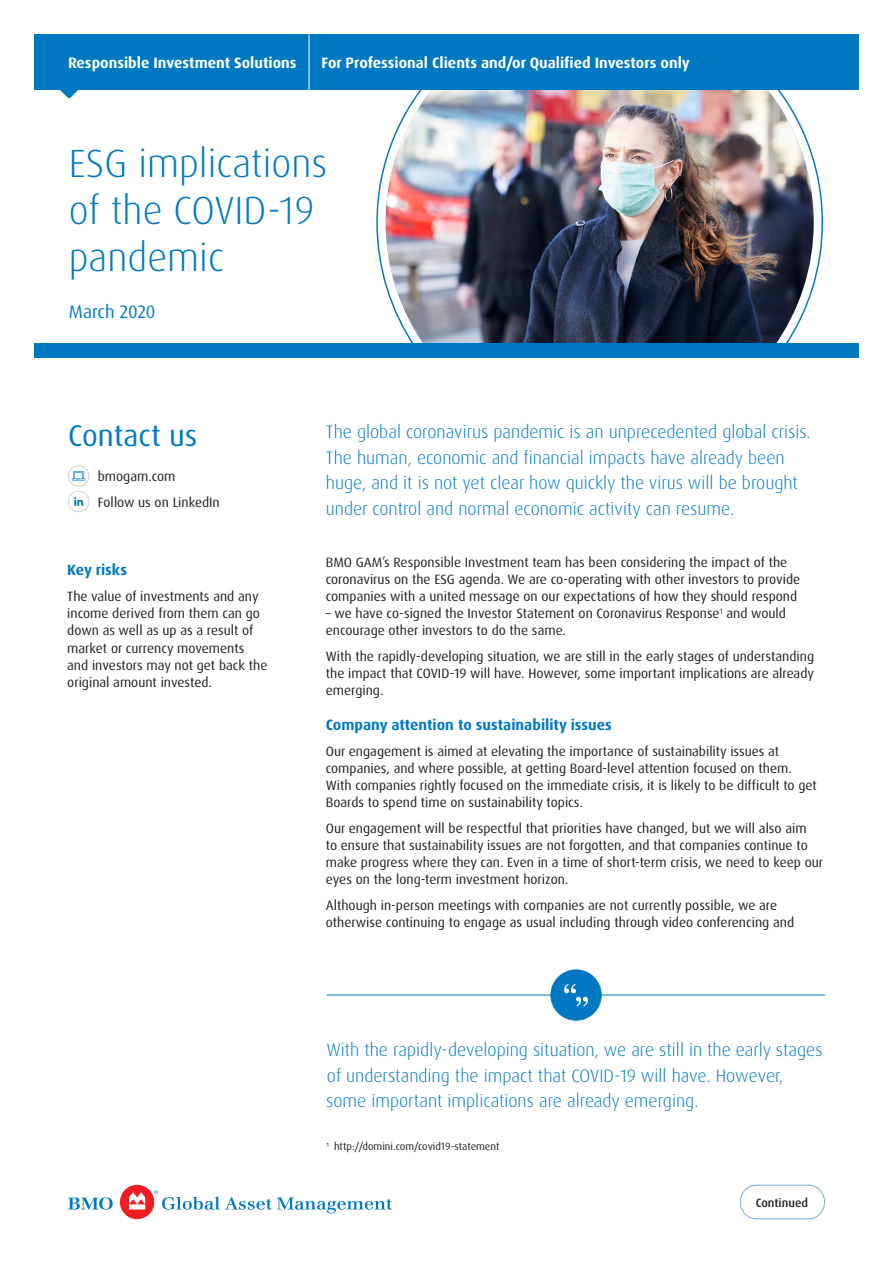
<style>
.page{position:relative;width:893px;height:1263px;background:#fff}
.page>*{position:absolute;margin:0;border:0;box-sizing:border-box;transform-origin:0 0}
.Title_28pt_blue{font:300 39.3px/47.1px "Dax Pro";color:#0079c2}
.Contact_us{font:30px "Dax Pro";color:#0079c2}
.Heading_10pt_blue__2{font:300 18px/25.8px "Dax Pro";color:#0079c2}
.MC_body{font:300 18px/25.5px "Dax Pro";color:#0079c2}
.t1{font:18px "Dax Pro";letter-spacing:-.01em;color:#0079c2}
.Header_date{font:700 15px "Dax Pro";color:#fff}
.Heading_10pt_blue__2-2{font:700 15px "Dax Pro";color:#0079c2}
.Quote_author{font:700 15px "Dax Pro";color:#0079c2}
.Body_9pt__2mm{font:13.5px/17.1px "Dax Pro";color:#231f20}
.Tel_fax_web{font:13.5px "Dax Pro";color:#231f20}
.Continued{font:500 12px "Dax Pro";color:#231f20}
.Body_9pt__2mm-2{font:10.5px "Dax Pro";color:#231f20}
.s1{color:#fff}
</style>
<div class="page">
<svg style="left:376px;top:157px;width:447px;height:130px"></svg>
<img style="left:386px;top:90px;width:428px;height:253px">
<div style="left:34px;top:34px;width:825px;height:56px;background:#0079c2"></div>
<svg style="left:60px;top:90px;width:18px;height:8px"></svg>
<svg style="left:68px;top:1197px;width:45px;height:13px"></svg>
<div style="left:120px;top:1185px;width:34px;height:34px;background:#ee1d23;border-radius:50%"></div>
<svg style="left:129px;top:1192px;width:16px;height:17px"></svg>
<svg style="left:154px;top:1190px;width:238px;height:23px"></svg>
<svg style="left:739px;top:1184px;width:86px;height:35px"></svg>
<div style="left:34px;top:343px;width:825px;height:14px;background:#0079c2"></div>
<hr style="left:309px;top:34px;width:1px;height:56px;background:#fff">
<hr style="left:327px;top:995px;width:498px;height:1px;background:#0079c2">
<div style="left:551px;top:970px;width:50px;height:50px;background:#0079c2;border-radius:50%"></div>
<div style="left:550px;top:969px;width:52px;height:51px;border:1px solid #0079c2;border-radius:50%"></div>
<svg style="left:564px;top:984px;width:24px;height:22px"></svg>
<div style="left:68px;top:465px;width:21px;height:21px;border:1px solid #d1d2d4;border-radius:50%"></div>
<svg style="left:72px;top:471px;width:14px;height:9px"></svg>
<div style="left:68px;top:491px;width:21px;height:21px;border:1px solid #d1d2d4;border-radius:50%"></div>
<svg style="left:74px;top:497px;width:9px;height:9px"></svg>
<p class="Header_date" style="left:68px;top:53px;width:230px">Responsible Investment Solutions</p>
<p class="Header_date" style="left:321px;top:53px;width:370px">For Professional Clients and/or Qualified Investors only</p>
<p class="Title_28pt_blue" style="left:69px;top:140px;width:260px">ESG implications of the COVID-19 pandemic</p>
<p class="t1" style="left:69px;top:300px;width:88px">March 2020</p>
<p class="Contact_us" style="left:68px;top:417px;width:131px">Contact us</p>
<p class="Tel_fax_web" style="left:98px;top:467px;width:79px">bmogam.com</p>
<p class="Tel_fax_web" style="left:89px;top:493px;width:132px"><span class="s1">=</span>Follow us on LinkedIn</p>
<p class="Quote_author" style="left:67px;top:560px;width:61px">Key risks</p>
<p class="Body_9pt__2mm" style="left:67px;top:588px;width:202px">The value of investments and any income derived from them can go down as well as up as a result of market or currency movements and investors may not get back the original amount invested.</p>
<p class="Heading_10pt_blue__2" style="left:326px;top:419px;width:487px">The global coronavirus pandemic is an unprecedented global crisis.<br>The human, economic and financial impacts have already been huge, and it is not yet clear how quickly the virus will be brought under control and normal economic activity can resume.</p>
<p class="Body_9pt__2mm" style="left:326px;top:553px;width:476px">BMO GAM’s Responsible Investment team has been considering the impact of the coronavirus on the ESG agenda. We are co-operating with other investors to provide companies with a united message on our expectations of how they should respond</p>
<p class="Body_9pt__2mm" style="left:326px;top:605px;width:462px">– we have co-signed the Investor Statement on Coronavirus Response<sup>1</sup> and would encourage other investors to do the same.</p>
<p class="Body_9pt__2mm" style="left:326px;top:648px;width:490px;text-align:justify">With the rapidly-developing situation, we are still in the early stages of understanding the impact that COVID-19 will have. However, some important implications are already emerging.</p>
<p class="Heading_10pt_blue__2-2" style="left:326px;top:715px;width:287px">Company attention to sustainability issues</p>
<p class="Body_9pt__2mm" style="left:326px;top:742px;width:493px">Our engagement is aimed at elevating the importance of sustainability issues at companies, and where possible, at getting Board-level attention focused on them.<br>With companies rightly focused on the immediate crisis, it is likely to be difficult to get Boards to spend time on sustainability topics.</p>
<p class="Body_9pt__2mm" style="left:326px;top:820px;width:499px">Our engagement will be respectful that priorities have changed, but we will also aim<br>to ensure that sustainability issues are not forgotten, and that companies continue to make progress where they can. Even in a time of short-term crisis, we need to keep our eyes on the long-term investment horizon.</p>
<p class="Body_9pt__2mm" style="left:326px;top:897px;width:470px">Although in-person meetings with companies are not currently possible, we are otherwise continuing to engage as usual including through video conferencing and</p>
<p class="MC_body" style="left:326px;top:1037px;width:498px">With the rapidly-developing situation, we are still in the early stages of understanding the impact that COVID-19 will have. However, some important implications are already emerging.</p>
<p class="Body_9pt__2mm-2" style="left:327px;top:1140px;width:174px"><sup>1</sup> http://domini.com/covid19-statement</p>
<p class="Continued" style="left:756px;top:1195px;width:54px">Continued</p>
</div>
